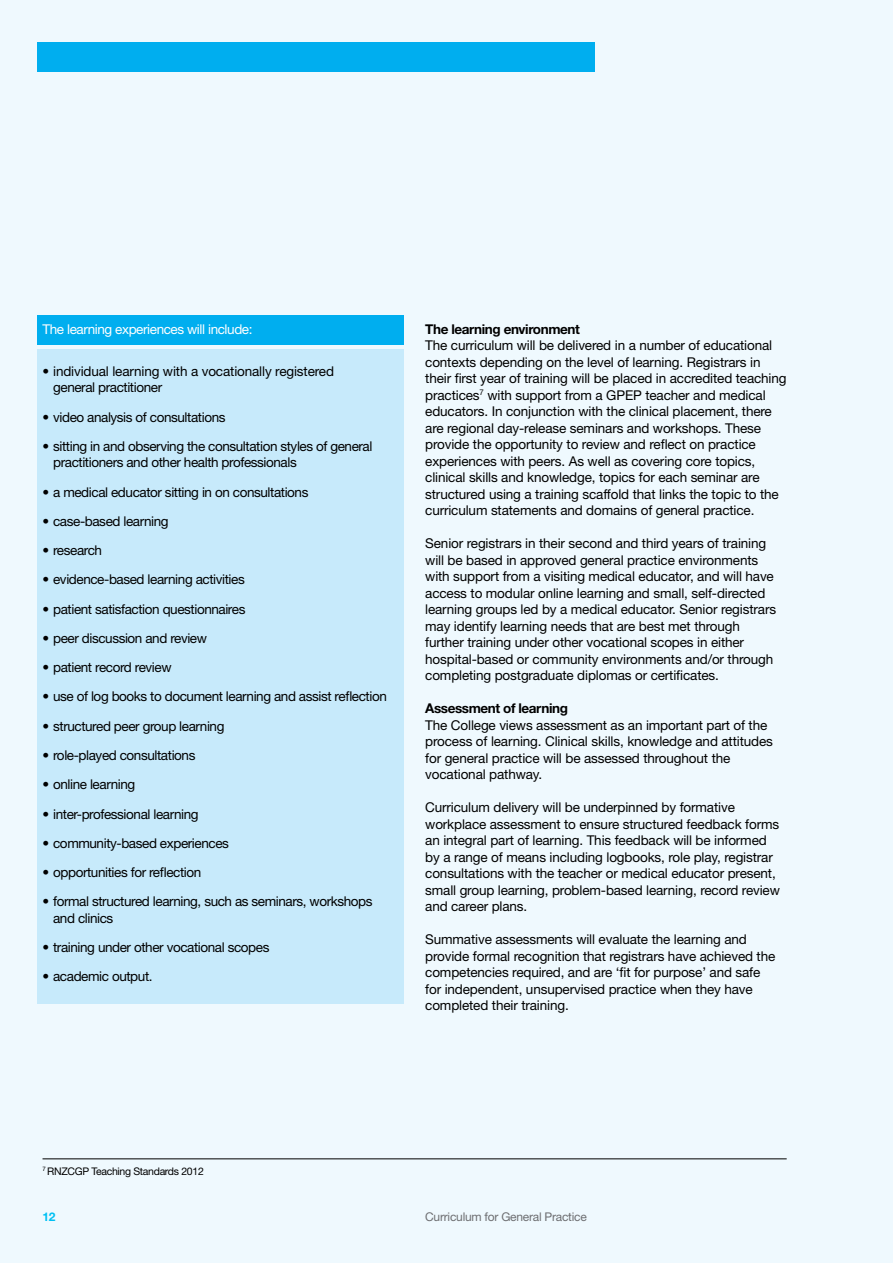
<style>
.page{position:relative;width:893px;height:1263px;background:#eff9fe}
.page>*{position:absolute;margin:0;border:0;box-sizing:border-box;transform-origin:0 0}
.t1{font:13.5px/16.5px "Helvetica Neue";letter-spacing:-.01em;color:#000}
.t2{font:13.5px/16.5px "Helvetica Neue";letter-spacing:-.03em;color:#000}
.t3{font:700 13.5px "Helvetica Neue";letter-spacing:-.03em;color:#000}
.t4{font:13.5px "Helvetica Neue";letter-spacing:-.03em;color:#fff}
.t5{font:12px "Helvetica Neue";letter-spacing:-.02em;color:#6d6e71}
.t6{font:700 12px "Helvetica Neue";color:#00c0f3}
.t7{font:10.5px "Helvetica Neue";letter-spacing:-.03em;color:#000}
</style>
<div class="page">
<div style="left:37px;top:315px;width:367px;height:29px;background:#00aeef"></div>
<div style="left:37px;top:349px;width:367px;height:654px;background:#c7eafb"></div>
<div style="left:37px;top:43px;width:558px;height:29px;background:#00aeef"></div>
<hr style="left:43px;top:1158px;width:744px;height:1px;background:#000">
<p class="t4" style="left:43px;top:321px;width:212px">The learning experiences will include:</p>
<p class="t1" style="left:53px;top:363px;width:282px;text-indent:-11px">• individual learning with a vocationally registered general practitioner</p>
<p class="t2" style="left:43px;top:408px;width:184px">• video analysis of consultations</p>
<p class="t2" style="left:53px;top:438px;width:321px;text-indent:-11px">• sitting in and observing the consultation styles of general practitioners and other health professionals</p>
<p class="t2" style="left:43px;top:483px;width:267px">• a medical educator sitting in on consultations</p>
<p class="t2" style="left:43px;top:513px;width:128px">• case-based learning</p>
<p class="t2" style="left:43px;top:542px;width:61px">• research</p>
<p class="t2" style="left:43px;top:571px;width:204px">• evidence-based learning activities</p>
<p class="t2" style="left:43px;top:600px;width:204px">• patient satisfaction questionnaires</p>
<p class="t2" style="left:43px;top:630px;width:166px">• peer discussion and review</p>
<p class="t2" style="left:43px;top:659px;width:131px">• patient record review</p>
<p class="t2" style="left:43px;top:688px;width:346px">• use of log books to document learning and assist reflection</p>
<p class="t2" style="left:43px;top:717px;width:183px">• structured peer group learning</p>
<p class="t2" style="left:43px;top:747px;width:154px">• role-played consultations</p>
<p class="t2" style="left:43px;top:776px;width:94px">• online learning</p>
<p class="t2" style="left:43px;top:805px;width:158px">• inter-professional learning</p>
<p class="t2" style="left:43px;top:834px;width:188px">• community-based experiences</p>
<p class="t2" style="left:43px;top:864px;width:160px">• opportunities for reflection</p>
<p class="t2" style="left:53px;top:893px;width:321px;text-indent:-11px">• formal structured learning, such as seminars, workshops and clinics</p>
<p class="t2" style="left:43px;top:939px;width:228px">• training under other vocational scopes</p>
<p class="t2" style="left:43px;top:968px;width:112px">• academic output.</p>
<p class="t3" style="left:425px;top:321px;width:156px">The learning environment</p>
<p class="t1" style="left:425px;top:337px;width:363px">The curriculum will be delivered in a number of educational contexts depending on the level of learning. Registrars in their first year of training will be placed in accredited teaching practices<sup>7</sup> with support from a GPEP teacher and medical educators. In conjunction with the clinical placement, there are regional day-release seminars and workshops. These provide the opportunity to review and reflect on practice experiences with peers. As well as covering core topics, clinical skills and knowledge, topics for each seminar are structured using a training scaffold that links the topic to the curriculum statements and domains of general practice.</p>
<p class="t1" style="left:425px;top:535px;width:352px">Senior registrars in their second and third years of training will be based in approved general practice environments with support from a visiting medical educator, and will have access to modular online learning and small, self-directed learning groups led by a medical educator. Senior registrars may identify learning needs that are best met through further training under other vocational scopes in either hospital-based or community environments and/or through completing postgraduate diplomas or certificates.</p>
<p class="t3" style="left:425px;top:700px;width:144px">Assessment of learning</p>
<p class="t1" style="left:425px;top:716px;width:349px">The College views assessment as an important part of the process of learning. Clinical skills, knowledge and attitudes for general practice will be assessed throughout the vocational pathway.</p>
<p class="t1" style="left:425px;top:799px;width:356px">Curriculum delivery will be underpinned by formative workplace assessment to ensure structured feedback forms an integral part of learning. This feedback will be informed by a range of means including logbooks, role play, registrar consultations with the teacher or medical educator present, small group learning, problem-based learning, record review and career plans.</p>
<p class="t1" style="left:425px;top:931px;width:352px">Summative assessments will evaluate the learning and provide formal recognition that registrars have achieved the competencies required, and are ‘fit for purpose’ and safe for independent, unsupervised practice when they have completed their training.</p>
<p class="t7" style="left:43px;top:1165px;width:163px"><sup>7</sup> RNZCGP Teaching Standards 2012</p>
<p class="t6" style="left:43px;top:1209px;width:14px">12</p>
<p class="t5" style="left:425px;top:1210px;width:163px">Curriculum for General Practice</p>
</div>
